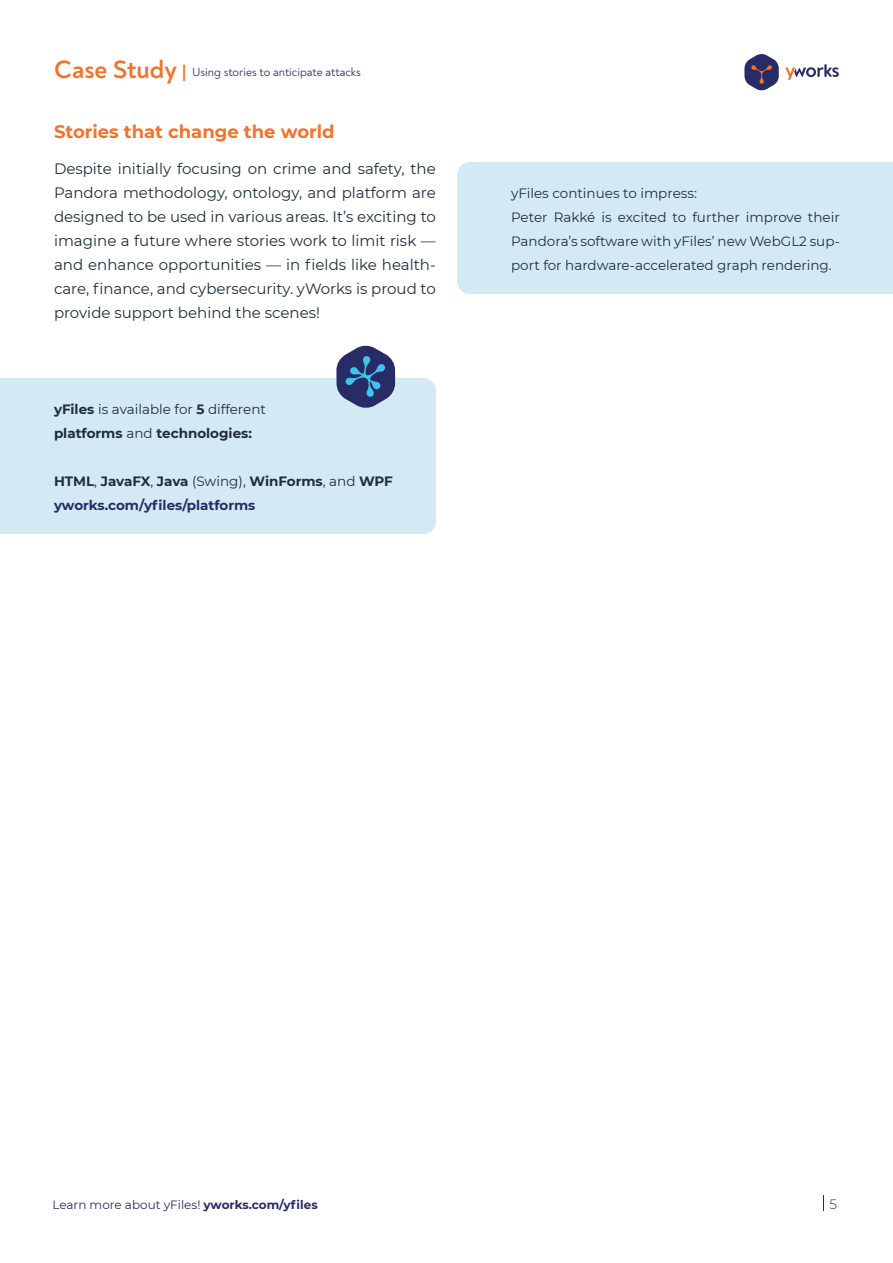
<style>
.page{position:relative;width:893px;height:1263px;background:#fff}
.page>*{position:absolute;margin:0;border:0;box-sizing:border-box;transform-origin:0 0}
.t1{font:700 18px "Montserrat";color:#f3732b}
.t2{font:15px/24px "Montserrat";color:#1f2e3a;text-align:justify}
.t3{font:13.5px/24px "Montserrat";color:#1f2e3a}
.t4{font:700 13.5px/24px "Montserrat";color:#272c67}
.t5{font:700 13.5px/24px "Montserrat";color:#1f2e3a}
.t6{font:300 13.5px "Montserrat";color:#272c67}
.t7{font:12px "Noah";color:#272c67}
.t8{font:12px "Montserrat";color:#272c67}
.s1{font-weight:700;font-size:25.5px;color:#f3732b}
.s2{font-weight:700;font-size:18px;color:#f3732b}
.s3{font-weight:400}
.s4{color:#1f2e3a}
.s5{font-weight:400;color:#1f2e3a}
.s6{font-weight:700}
</style>
<div class="page">
<svg style="left:785px;top:64px;width:54px;height:16px"></svg>
<svg style="left:744px;top:54px;width:35px;height:36px"></svg>
<div style="left:0;top:378px;width:436px;height:156px;background:#d3e9f3"></div>
<svg style="left:823px;top:1196px;width:1px;height:15px"></svg>
<div style="left:457px;top:162px;width:436px;height:132px;background:#d3e9f3"></div>
<svg style="left:336px;top:345px;width:59px;height:63px;background:#566a96"></svg>
<p class="t7" style="left:54px;top:65px;width:308px"><span class="s1">Case Study</span> <span class="s2">|</span> Using stories to anticipate attacks</p>
<p class="t1" style="left:54px;top:119px;width:282px">Stories that change the world</p>
<p class="t2" style="left:54px;top:156px;width:383px">Despite initially focusing on crime and safety, the Pandora methodology, ontology, and platform are designed to be used in various areas. It’s exciting to imagine a future where stories work to limit risk — and enhance opportunities — in fields like health&shy;care, finance, and cybersecurity. yWorks is proud to provide support behind the scenes!</p>
<p class="t5" style="left:54px;top:397px;width:213px">yFiles <span class="s3">is available for</span> 5 <span class="s3">different </span>platforms <span class="s3">and</span> technologies:</p>
<p class="t4" style="left:54px;top:469px;width:340px"><span class="s4">HTML</span><span class="s5">,</span> <span class="s4">JavaFX</span><span class="s5">,</span> <span class="s4">Java</span> <span class="s5">(Swing),</span> <span class="s4">WinForms</span><span class="s5">, and</span> <span class="s4">WPF </span>yworks.com/yfiles/platforms</p>
<p class="t3" style="left:511px;top:181px;width:330px">yFiles continues to impress:<br>Peter Rakké is excited to further improve their Pandora’s software with yFiles’ new WebGL2 sup&shy;port for hardware-accelerated graph rendering.</p>
<p class="t8" style="left:53px;top:1196px;width:267px">Learn more about yFiles! <span class="s6">yworks.com/yfiles</span></p>
<p class="t6" style="left:830px;top:1195px;width:9px">5</p>
</div>
